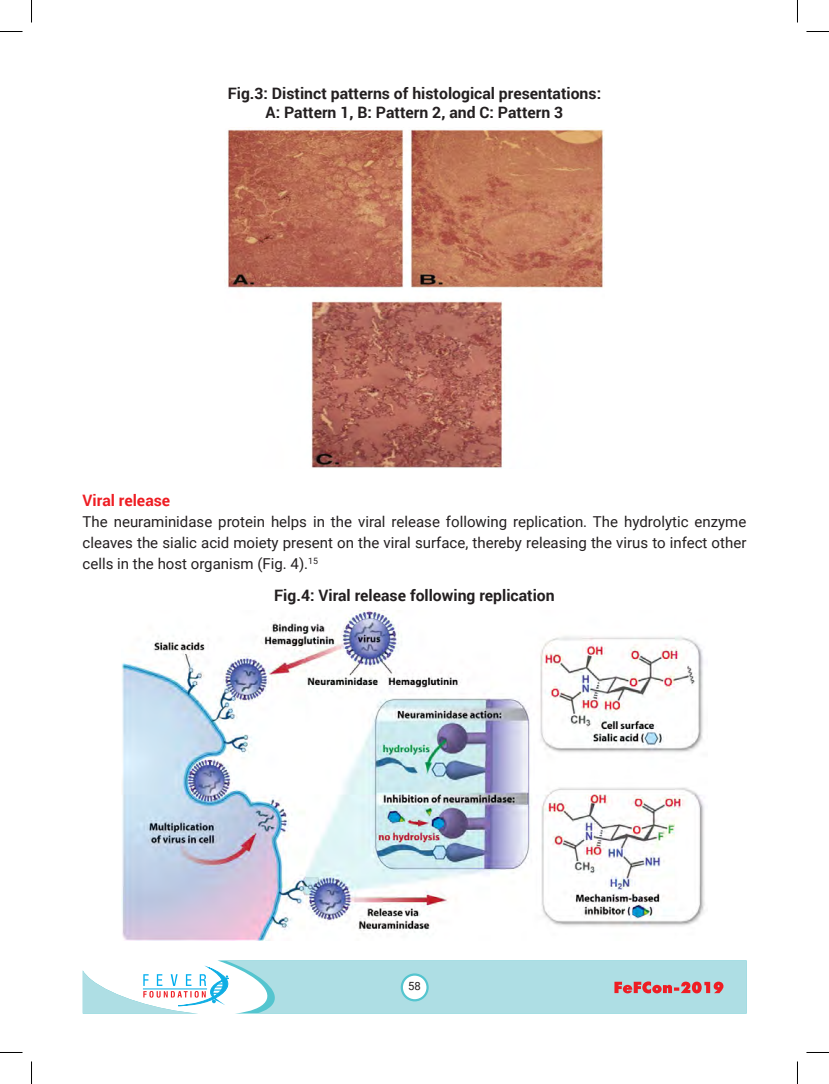
<style>
.page{position:relative;width:829px;height:1084px;background:#fff}
.page>*{position:absolute;margin:0;border:0;box-sizing:border-box;transform-origin:0 0}
.Raju_subhead{font:700 15.75px/18.9px "Roboto";color:#231f20;text-align:center}
.Raju_subhead-2{font:700 15.75px "Roboto";color:#ee1d23}
.Raju_Body{font:15px/21px "Roboto";color:#231f20;text-align:justify}
.t1{font:11.25px "Roboto";color:#231f20}
</style>
<div class="page">
<svg style="left:83px;top:960px;width:663px;height:53px"></svg>
<img style="left:227px;top:129px;width:377px;height:339px">
<img style="left:122px;top:610px;width:583px;height:330px">
<svg style="left:0;top:31px;width:22px;height:1px"></svg>
<svg style="left:806px;top:31px;width:22px;height:1px"></svg>
<svg style="left:0;top:1052px;width:22px;height:1px"></svg>
<svg style="left:806px;top:1052px;width:22px;height:1px"></svg>
<svg style="left:31px;top:0;width:1px;height:23px"></svg>
<svg style="left:31px;top:1061px;width:1px;height:22px"></svg>
<svg style="left:797px;top:0;width:1px;height:23px"></svg>
<svg style="left:797px;top:1061px;width:1px;height:22px"></svg>
<p class="Raju_subhead" style="left:228px;top:83px;width:375px">Fig.3: Distinct patterns of histological presentations:<br>A: Pattern 1, B: Pattern 2, and C: Pattern 3</p>
<p class="Raju_subhead-2" style="left:83px;top:489px;width:89px">Viral release</p>
<p class="Raju_Body" style="left:83px;top:510px;width:665px">The neuraminidase protein helps in the viral release following replication. The hydrolytic enzyme cleaves the sialic acid moiety present on the viral surface, thereby releasing the virus to infect other cells in the host organism (Fig. 4).<sup>15</sup></p>
<p class="Raju_subhead" style="left:274px;top:585px;width:282px">Fig.4: Viral release following replication</p>
<p class="t1" style="left:408px;top:978px;width:14px">58</p>
</div>
